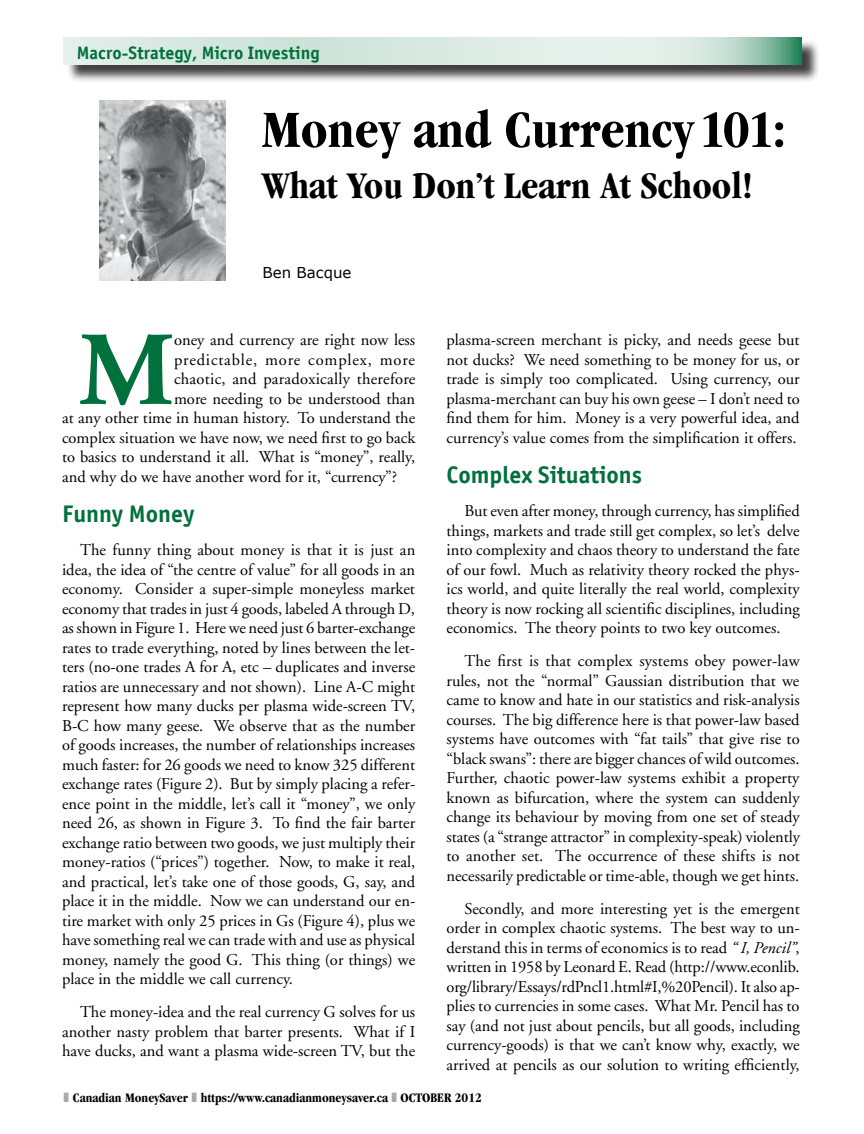
<style>
.page{position:relative;width:864px;height:1134px;background:#fff}
.page>*{position:absolute;margin:0;border:0;box-sizing:border-box;transform-origin:0 0}
.t1{font:700 104.7px "Adobe Garamond";color:#00703c}
.t2{font:700 condensed 54px "Garamond";color:#000}
.t3{font:700 condensed 39px "Garamond";color:#000}
.t4{font:700 24px "Officina Sans CTT";color:#00703c}
.t5{font:700 18px "Officina Sans CTT";color:#00703c}
.t6{font:16.5px/19.5px "Adobe Garamond";color:#000;text-align:justify}
.t7{font:16.5px "Adobe Garamond";letter-spacing:.05em;color:#000}
.t8{font:15px "Verdana";color:#000}
.t9{font:700 condensed 13.5px "Garamond";color:#000}
.s1{font-style:italic}
</style>
<div class="page">
<div style="left:66px;top:40px;width:754px;height:43px;background:#000;opacity:.75"></div>
<svg style="left:64px;top:37px;width:738px;height:27px;background:#d0e5db"></svg>
<img style="left:100px;top:100px;width:126px;height:180px">
<p class="t5" style="left:77px;top:43px;width:244px">Macro-Strategy, Micro Investing</p>
<h2 class="t2" style="left:262px;top:99px;width:526px">Money and Currency101:</h2>
<h3 class="t3" style="left:262px;top:163px;width:493px">What You Don’t Learn At School!</h3>
<p class="t8" style="left:263px;top:263px;width:90px">Ben Bacque</p>
<h1 class="t1" style="left:79px;top:314px;width:97px">M</h1>
<p class="t6" style="left:174px;top:331px;width:243px">oney and currency are right now less</p>
<p class="t7" style="left:174px;top:351px;width:243px">predictable, more complex, more</p>
<p class="t6" style="left:174px;top:370px;width:243px">chaotic, and paradoxically therefore</p>
<p class="t6" style="left:174px;top:389px;width:243px">more needing to be understood than</p>
<p class="t6" style="left:62px;top:409px;width:355px">at any other time in human history. To understand the</p>
<p class="t6" style="left:62px;top:428px;width:355px">complex situation we have now, we need first to go back</p>
<p class="t6" style="left:62px;top:448px;width:355px">to basics to understand it all. What is “money”, really,</p>
<p class="t6" style="left:62px;top:467px;width:337px">and why do we have another word for it, “currency”?</p>
<h3 class="t4" style="left:62px;top:501px;width:134px">Funny Money</h3>
<p class="t6" style="left:62px;top:541px;width:355px;text-indent:18px">The funny thing about money is that it is just an idea, the idea of “the centre of value” for all goods in an economy. Consider a super-simple moneyless market economy that trades in just 4 goods, labeled A through D, as shown in Figure 1. Here we need just 6 barter-exchange rates to trade everything, noted by lines between the let&shy;ters (no-one trades A for A, etc – duplicates and inverse ratios are unnecessary and not shown). Line A-C might represent how many ducks per plasma wide-screen TV, B-C how many geese. We observe that as the number of goods increases, the number of relationships increases much faster: for 26 goods we need to know 325 different exchange rates (Figure 2). But by simply placing a refer&shy;ence point in the middle, let’s call it “money”, we only need 26, as shown in Figure 3. To find the fair barter exchange ratio between two goods, we just multiply their money-ratios (“prices”) together. Now, to make it real, and practical, let’s take one of those goods, G, say, and place it in the middle. Now we can understand our en&shy;tire market with only 25 prices in Gs (Figure 4), plus we have something real we can trade with and use as physical money, namely the good G. This thing (or things) we place in the middle we call currency.</p>
<p class="t6" style="left:62px;top:1003px;width:355px;text-indent:18px">The money-idea and the real currency G solves for us another nasty problem that barter presents. What if I have ducks, and want a plasma wide-screen TV, but the</p>
<p class="t6" style="left:446px;top:331px;width:355px">plasma-screen merchant is picky, and needs geese but not ducks? We need something to be money for us, or trade is simply too complicated. Using currency, our plasma-merchant can buy his own geese – I don’t need to find them for him. Money is a very powerful idea, and currency’s value comes from the simplification it offers.</p>
<h3 class="t4" style="left:446px;top:462px;width:197px">Complex Situations</h3>
<p class="t6" style="left:446px;top:502px;width:355px;text-indent:18px">But even after money, through currency, has simplified things, markets and trade still get complex, so let’s delve into complexity and chaos theory to understand the fate of our fowl. Much as relativity theory rocked the phys&shy;ics world, and quite literally the real world, complexity theory is now rocking all scientific disciplines, including economics. The theory points to two key outcomes.</p>
<p class="t6" style="left:446px;top:652px;width:355px;text-indent:18px">The first is that complex systems obey power-law rules, not the “normal” Gaussian distribution that we came to know and hate in our statistics and risk-analysis courses. The big difference here is that power-law based systems have outcomes with “fat tails” that give rise to “black swans”: there are bigger chances of wild outcomes.<br>Further, chaotic power-law systems exhibit a property known as bifurcation, where the system can suddenly change its behaviour by moving from one set of steady states (a “strange attractor” in complexity-speak) violently to another set. The occurrence of these shifts is not necessarily predictable or time-able, though we get hints.</p>
<p class="t6" style="left:446px;top:899px;width:355px;text-indent:18px">Secondly, and more interesting yet is the emergent order in complex chaotic systems. The best way to un&shy;derstand this in terms of economics is to read <span class="s1">“ I, Pencil”</span>, written in 1958 by Leonard E. Read (http://www.econlib. org/library/Essays/rdPncl1.html#I,%20Pencil). It also ap&shy;plies to currencies in some cases. What Mr. Pencil has to say (and not just about pencils, but all goods, including currency-goods) is that we can’t know why, exactly, we arrived at pencils as our solution to writing efficiently,</p>
<p class="t9" style="left:73px;top:1090px;width:410px">Canadian MoneySaver https://www.canadianmoneysaver.ca october 2012</p>
</div>
